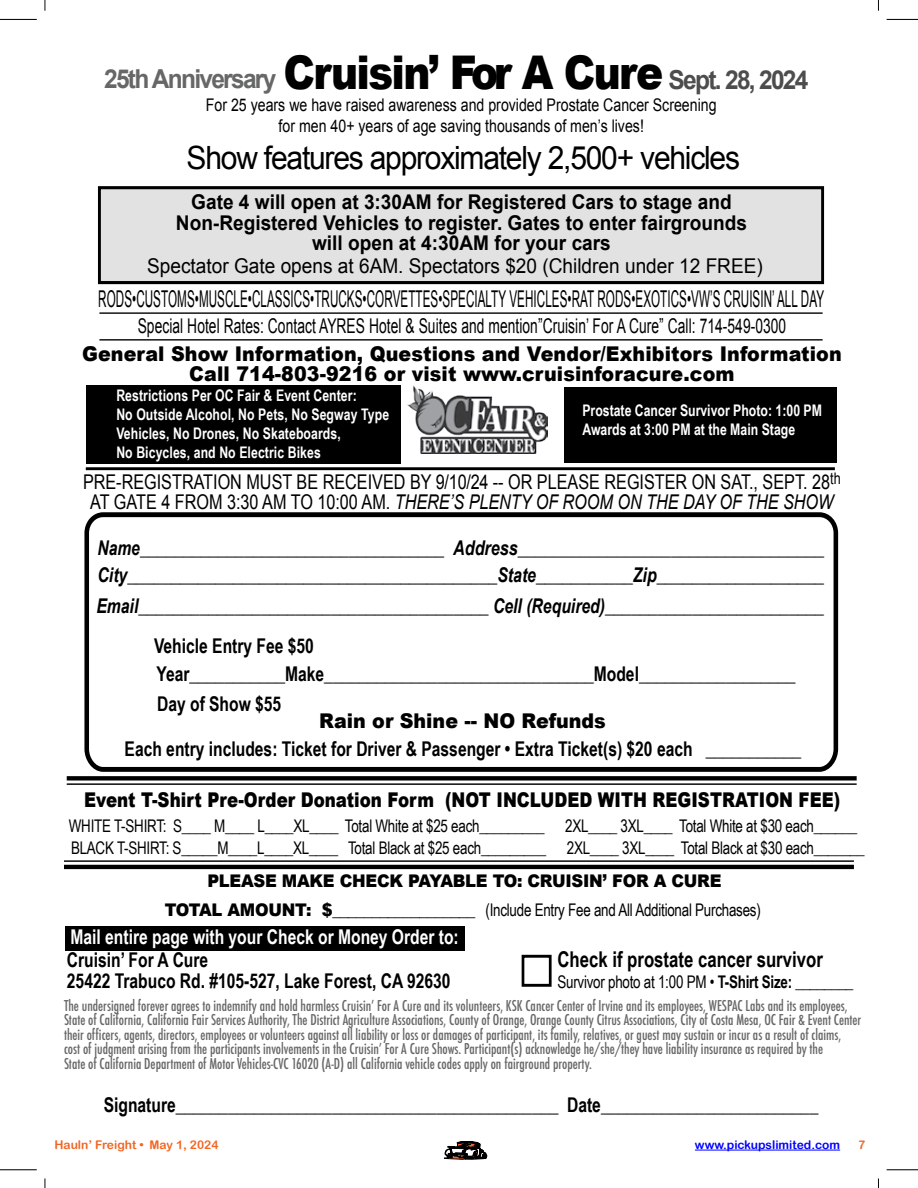
<style>
.page{position:relative;width:918px;height:1188px;background:#fff}
.page>*{position:absolute;margin:0;border:0;box-sizing:border-box;transform-origin:0 0}
.t1{font:900 46.5px "Arial";letter-spacing:-.04em;color:#000;scale:.87 1}
.t2{font:32.1px "Arial";letter-spacing:-.04em;color:#000;scale:.94 1}
.t3{font:23.1px "Arial";letter-spacing:.005em;color:#000;scale:.5 1}
.t4{font:700 21.75px "Arial Narrow";color:#000;scale:.94 1}
.t5{font:700 20.4px/20.4px "Arial Narrow";color:#000;scale:.94 1}
.t6{font:italic 700 20.4px/27px "Arial Narrow";color:#000;scale:.94 1}
.t7{font:20.4px/20.4px "Arial";color:#000;text-align:center;scale:.8 1}
.t8{font:900 20.4px/20.4px "Arial";letter-spacing:.005em;color:#000;text-align:center;scale:.94 1}
.t9{font:700 20.4px/20.4px "Arial";color:#000;text-align:center;scale:.94 1}
.t10{font:20.4px "Arial";color:#000;scale:.68 1}
.t11{font:900 20.4px "Arial";letter-spacing:.005em;color:#000;scale:.82 1}
.t12{font:20.4px "Arial";color:#000;scale:.94 1}
.t13{font:700 20.4px "Arial Narrow";color:#fff;scale:.94 1}
.t14{font:17.4px/22.2px "Arial Narrow";letter-spacing:-.015em;color:#000;scale:.94 1}
.t15{font:17.4px/21.8px "Arial";color:#000;text-align:center;scale:.81 1}
.t16{font:900 17.4px "Arial";letter-spacing:-.015em;color:#000;scale:.94 1}
.t17{font:700 16.05px/18.9px "Arial Narrow";letter-spacing:.005em;color:#fff;scale:.94 1}
.t18{font:500 condensed 14.55px/14.5px "Futura";color:#666767;scale:.94 1}
.t19{font:12px "Arial Rounded MT Bold";color:#f26522}
.t20{font:12px "Arial Rounded MT Bold";color:#00f}
.s1{font-weight:700;font-size:26.1px;color:#666767}
.s2{font-weight:700;font-size:26.1px;color:#4d4d4e}
.s3{font-style:italic}
.s4{font-family:"Arial";font-weight:900}
.s5{font-weight:700}
</style>
<div class="page">
<svg style="left:444px;top:1141px;width:44px;height:18px"></svg>
<hr style="left:695px;top:1150px;width:145px;height:1px;background:#00f">
<div style="left:564px;top:387px;width:272px;height:75px;background:#000"></div>
<div style="left:86px;top:385px;width:314px;height:79px;background:#000"></div>
<div style="left:99px;top:188px;width:724px;height:95px;background:#e2e2e2"></div>
<div style="left:98px;top:186px;width:726px;height:98px;border:3px solid #000"></div>
<hr style="left:99px;top:339px;width:724px;height:2px;background:#000">
<hr style="left:99px;top:312px;width:724px;height:2px;background:#000">
<img style="left:408px;top:385px;width:139px;height:69px">
<hr style="left:86px;top:467px;width:749px;height:3px;background:#000">
<svg style="left:67px;top:776px;width:790px;height:4px;background:#090909"></svg>
<hr style="left:67px;top:783px;width:790px;height:2px;background:#000">
<div style="left:522px;top:955px;width:30px;height:32px;border:3px solid #000"></div>
<hr style="left:64px;top:865px;width:790px;height:4px;background:#000">
<hr style="left:64px;top:860px;width:790px;height:2px;background:#000">
<div style="left:65px;top:926px;width:399px;height:24px;background:#000"></div>
<svg style="left:84px;top:512px;width:755px;height:260px"></svg>
<hr style="left:0;top:19px;width:37px;height:1px;background:#000">
<hr style="left:887px;top:19px;width:31px;height:1px;background:#000">
<hr style="left:0;top:1170px;width:37px;height:1px;background:#000">
<hr style="left:887px;top:1170px;width:31px;height:1px;background:#000">
<svg style="left:44px;top:0;width:2px;height:11px"></svg>
<svg style="left:44px;top:1178px;width:2px;height:10px"></svg>
<h1 class="t1" style="left:104px;top:38px;width:811px"><span class="s1">25th Anniversary</span> Cruisin’ For A Cure <span class="s2">Sept. 28, 2024</span></h1>
<p class="t15" style="left:206px;top:94px;width:632px">For 25 years we have raised awareness and provided Prostate Cancer Screening for men 40+ years of age saving thousands of men’s lives!</p>
<h2 class="t2" style="left:187px;top:137px;width:590px">Show features approximately 2,500+ vehicles</h2>
<h3 class="t9" style="left:176px;top:193px;width:609px">Gate 4 will open at 3:30AM for Registered Cars to stage and<br>Non-Registered Vehicles to register. Gates to enter fairgrounds will open at 4:30AM for your cars</h3>
<h3 class="t12" style="left:147px;top:253px;width:657px">Spectator Gate opens at 6AM. Spectators $20 (Children under 12 FREE)</h3>
<h3 class="t3" style="left:98px;top:283px;width:1453px">RODS•CUSTOMS•MUSCLE•CLASSICS•TRUCKS•CORVETTES•SPECIALTY VEHICLES•RAT RODS•EXOTICS•VW’S CRUISIN’ ALL DAY</h3>
<h3 class="t10" style="left:138px;top:312px;width:955px">Special Hotel Rates: Contact AYRES Hotel &amp; Suites and mention”Cruisin’ For A Cure” Call: 714-549-0300</h3>
<h3 class="t8" style="left:82px;top:342px;width:810px">General Show Information, Questions and Vendor/Exhibitors Information<br>Call 714-803-9216 or visit www.cruisinforacure.com</h3>
<p class="t17" style="left:582px;top:401px;width:256px">Prostate Cancer Survivor Photo: 1:00 PM<br>Awards at 3:00 PM at the Main Stage</p>
<h3 class="t7" style="left:83px;top:471px;width:949px">PRE-REGISTRATION MUST BE RECEIVED BY 9/10/24 -- OR PLEASE REGISTER ON SAT., SEPT. 28<sup>th<br></sup>AT GATE 4 FROM 3:30 AM TO 10:00 AM. <span class="s3">THERE’S PLENTY OF ROOM ON THE DAY OF THE SHOW</span></h3>
<p class="t17" style="left:116px;top:386px;width:292px">Restrictions Per OC Fair &amp; Event Center:<br>No Outside Alcohol, No Pets, No Segway Type Vehicles, No Drones, No Skateboards,<br>No Bicycles, and No Electric Bikes</p>
<h3 class="t6" style="left:97px;top:533px;width:775px">Name___________________________________ Address__________________________________<br>City__________________________________________State___________Zip___________________</h3>
<h3 class="t6" style="left:96px;top:591px;width:776px">Email________________________________________ Cell (Required)_________________________</h3>
<h3 class="t5" style="left:154px;top:631px;width:684px;line-height:27.8px">Vehicle Entry Fee $50<br>Year___________Make_______________________________Model__________________</h3>
<h3 class="t8" style="left:319px;top:710px;width:306px">Rain or Shine -- NO Refunds</h3>
<h3 class="t5" style="left:125px;top:738px;width:721px">Each entry includes: Ticket for Driver &amp; Passenger • Extra Ticket(s) $20 each ___________</h3>
<h3 class="t5" style="left:157px;top:693px;width:134px">Day of Show $55</h3>
<h3 class="t11" style="left:84px;top:785px;width:924px">Event T-Shirt Pre-Order Donation Form (NOT INCLUDED WITH REGISTRATION FEE)</h3>
<p class="t14" style="left:69px;top:814px;width:848px">WHITE T-SHIRT: S____ M____ L____XL____ Total White at $25 each_________ 2XL____ 3XL____ Total White at $30 each______<br>BLACK T-SHIRT: S_____M____L____XL____ Total Black at $25 each_________ 2XL____ 3XL____ Total Black at $30 each_______</p>
<p class="t16" style="left:207px;top:868px;width:548px">PLEASE MAKE CHECK PAYABLE TO: CRUISIN’ FOR A CURE</p>
<p class="t14" style="left:165px;top:898px;width:636px"><span class="s4">TOTAL AMOUNT: $__________________</span> (Include Entry Fee and All Additional Purchases)</p>
<h3 class="t5" style="left:67px;top:949px;width:410px">Cruisin’ For A Cure<br>25422 Trabuco Rd. #105-527, Lake Forest, CA 92630</h3>
<h3 class="t4" style="left:557px;top:943px;width:284px">Check if prostate cancer survivor</h3>
<h3 class="t13" style="left:70px;top:922px;width:415px">Mail entire page with your Check or Money Order to:</h3>
<p class="t14" style="left:557px;top:970px;width:316px">Survivor photo at 1:00 PM • <span class="s5">T-Shirt Size: ________</span></p>
<p class="t18" style="left:64px;top:998px;width:850px">The undersigned forever agrees to indemnify and hold harmless Cruisinʼ For A Cure and its volunteers, KSK Cancer Center of Irvine and its employees, WESPAC Labs and its employees, State of California, California Fair Services Authority, The District Agriculture Associations, County of Orange, Orange County Citrus Associations, City of Costa Mesa, OC Fair &amp; Event Center their officers, agents, directors, employees or volunteers against all liability or loss or damages of participant, its family, relatives, or guest may sustain or incur as a result of claims, cost of judgment arising from the participants involvements in the Cruisinʼ For A Cure Shows. Participant(s) acknowledge he/she/they have liability insurance as required by the<br>State of California Department of Motor Vehicles-CVC 16020 (A-D) all California vehicle codes apply on fairground property.</p>
<h3 class="t5" style="left:104px;top:1093px;width:762px">Signature____________________________________________ Date_________________________</h3>
<p class="t19" style="left:54px;top:1138px;width:165px">Hauln’ Freight • May 1, 2024</p>
<p class="t20" style="left:695px;top:1138px;width:147px">www.pickupslimited.com</p>
<p class="t19" style="left:858px;top:1138px;width:9px">7</p>
</div>
